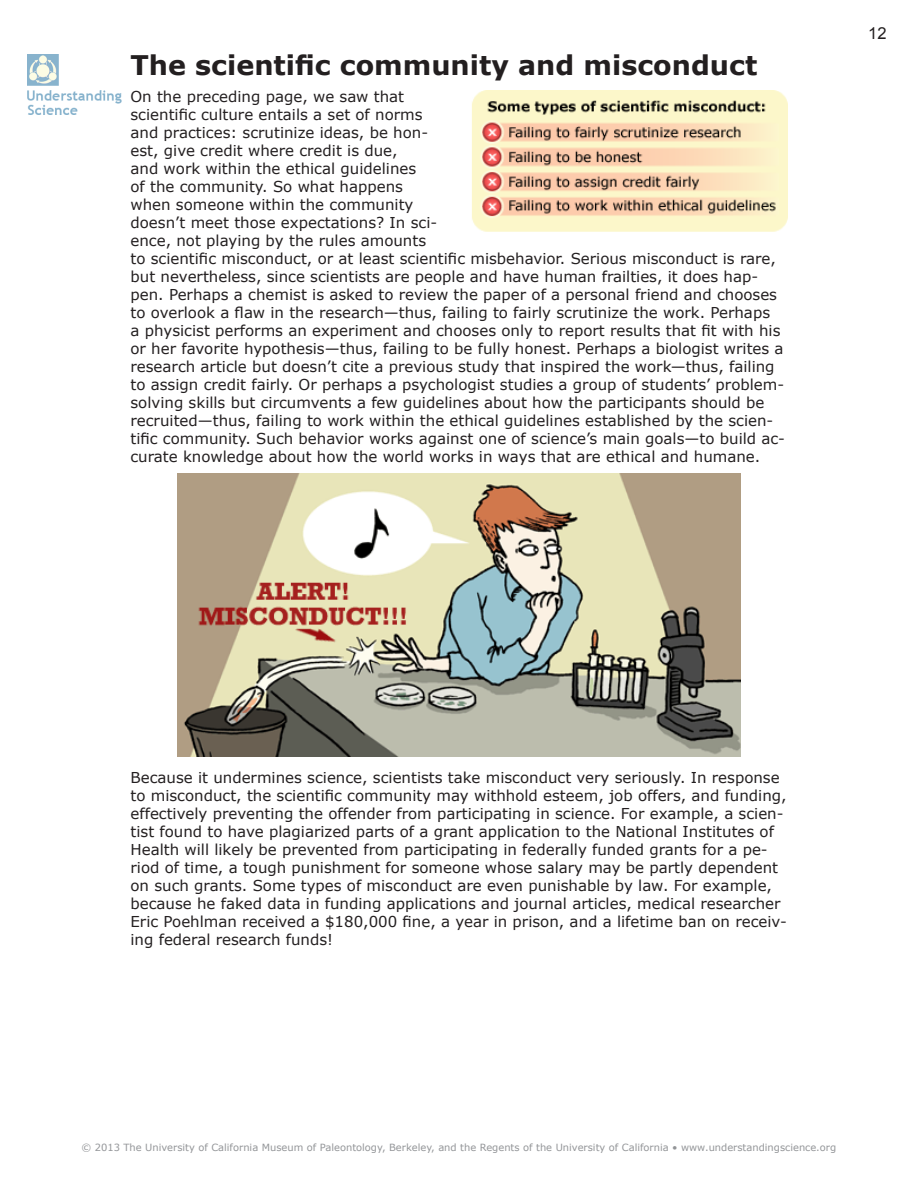
<style>
.page{position:relative;width:918px;height:1188px;background:#fff}
.page>*{position:absolute;margin:0;border:0;box-sizing:border-box;transform-origin:0 0}
.t1{font:700 27px "Verdana";color:#231f20}
.t2{font:16.5px "Arial";color:#231f20}
.t3{font:15px/18px "Verdana";color:#231f20}
.t4{font:9.9px "Verdana";color:#939598}
</style>
<div class="page">
<img style="left:27px;top:54px;width:95px;height:61px">
<img style="left:178px;top:474px;width:562px;height:282px">
<img style="left:472px;top:90px;width:316px;height:142px">
<h1 class="t1" style="left:130px;top:48px;width:628px">The scientific community and misconduct</h1>
<p class="t3" style="left:130px;top:87px;width:656px">On the preceding page, we saw that<br>scientific culture entails a set of norms<br>and practices: scrutinize ideas, be hon-<br>est, give credit where credit is due,<br>and work within the ethical guidelines<br>of the community. So what happens<br>when someone within the community<br>doesn’t meet those expectations? In sci-<br>ence, not playing by the rules amounts<br>to scientific misconduct, or at least scientific misbehavior. Serious misconduct is rare, but nevertheless, since scientists are people and have human frailties, it does hap&shy;pen. Perhaps a chemist is asked to review the paper of a personal friend and chooses to overlook a flaw in the research—thus, failing to fairly scrutinize the work. Perhaps<br>a physicist performs an experiment and chooses only to report results that fit with his or her favorite hypothesis—thus, failing to be fully honest. Perhaps a biologist writes a research article but doesn’t cite a previous study that inspired the work—thus, failing to assign credit fairly. Or perhaps a psychologist studies a group of students’ problem&shy;solving skills but circumvents a few guidelines about how the participants should be recruited—thus, failing to work within the ethical guidelines established by the scien&shy;tific community. Such behavior works against one of science’s main goals—to build ac&shy;curate knowledge about how the world works in ways that are ethical and humane.</p>
<p class="t2" style="left:868px;top:22px;width:20px">12</p>
<p class="t3" style="left:130px;top:768px;width:658px">Because it undermines science, scientists take misconduct very seriously. In response to misconduct, the scientific community may withhold esteem, job offers, and funding, effectively preventing the offender from participating in science. For example, a scien&shy;tist found to have plagiarized parts of a grant application to the National Institutes of Health will likely be prevented from participating in federally funded grants for a pe&shy;riod of time, a tough punishment for someone whose salary may be partly dependent on such grants. Some types of misconduct are even punishable by law. For example, because he faked data in funding applications and journal articles, medical researcher Eric Poehlman received a $180,000 fine, a year in prison, and a lifetime ban on receiv&shy;ing federal research funds!</p>
<p class="t4" style="left:81px;top:1141px;width:756px">© 2013 The University of California Museum of Paleontology, Berkeley, and the Regents of the University of California • www.understandingscience.org</p>
</div>
